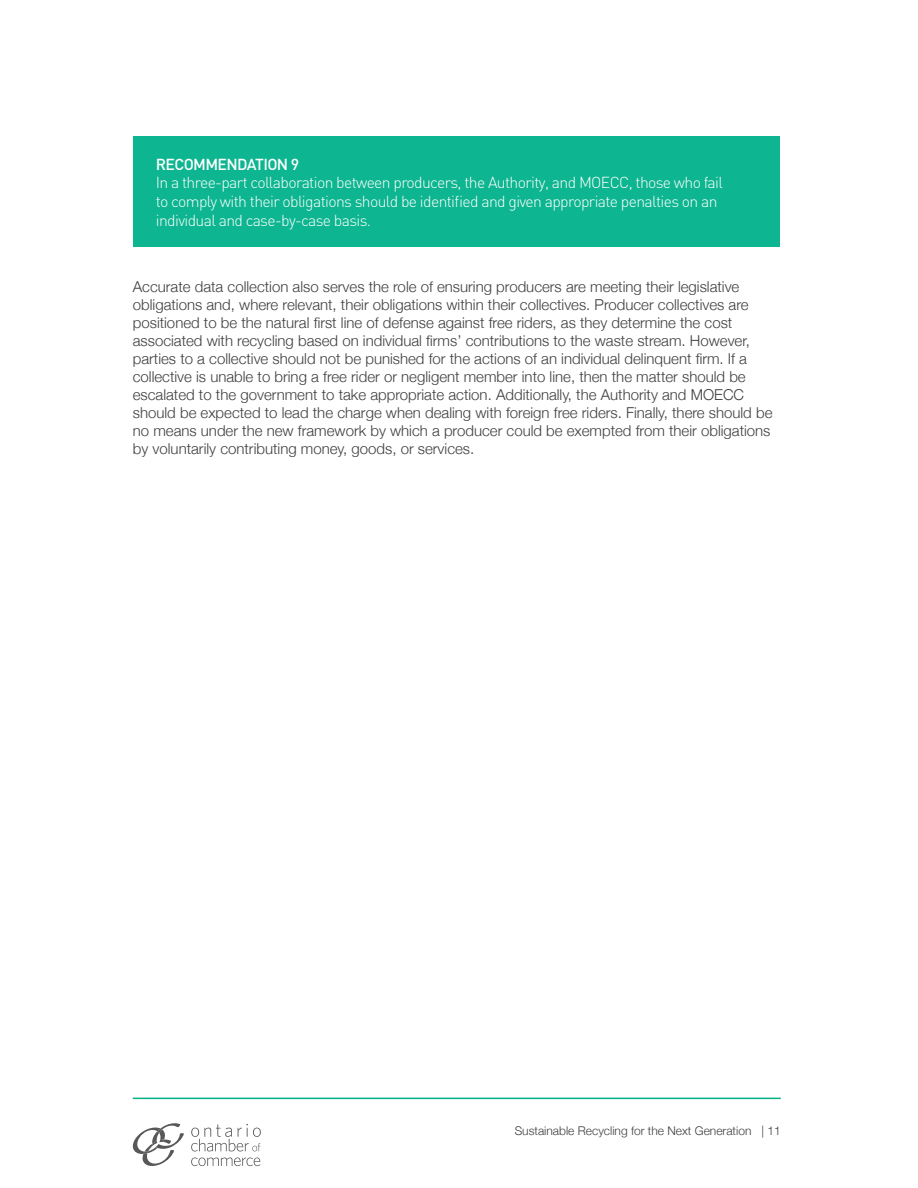
<style>
.page{position:relative;width:918px;height:1188px;background:#fff}
.page>*{position:absolute;margin:0;border:0;box-sizing:border-box;transform-origin:0 0}
.t1{font:300 15.75px/18.9px "DIN";letter-spacing:-.04em;color:#fff}
.t2{font:500 15.75px "DIN";letter-spacing:-.04em;color:#fff}
.t3{font:300 15px/18px "Helvetica Neue";color:#3e3e3f}
.t4{font:300 12px "Helvetica Neue";color:#3e3e3f}
</style>
<div class="page">
<hr style="left:133px;top:1098px;width:648px;height:1px;background:#05b085">
<svg style="left:191px;top:1124px;width:70px;height:28px"></svg>
<svg style="left:191px;top:1158px;width:69px;height:8px"></svg>
<svg style="left:133px;top:1123px;width:51px;height:43px"></svg>
<div style="left:133px;top:136px;width:646px;height:110px;background:#0db590"></div>
<p class="t2" style="left:156px;top:154px;width:145px">RECOMMENDATION 9</p>
<p class="t1" style="left:156px;top:173px;width:569px">In a three-part collaboration between producers, the Authority, and MOECC, those who fail to comply with their obligations should be identified and given appropriate penalties on an individual and case-by-case basis.</p>
<p class="t3" style="left:133px;top:277px;width:641px">Accurate data collection also serves the role of ensuring producers are meeting their legislative obligations and, where relevant, their obligations within their collectives. Producer collectives are positioned to be the natural first line of defense against free riders, as they determine the cost associated with recycling based on individual firms’ contributions to the waste stream. However, parties to a collective should not be punished for the actions of an individual delinquent firm. If a collective is unable to bring a free rider or negligent member into line, then the matter should be escalated to the government to take appropriate action. Additionally, the Authority and MOECC should be expected to lead the charge when dealing with foreign free riders. Finally, there should be no means under the new framework by which a producer could be exempted from their obligations by voluntarily contributing money, goods, or services.</p>
<p class="t4" style="left:515px;top:1121px;width:268px">Sustainable Recycling for the Next Generation | 11</p>
</div>
